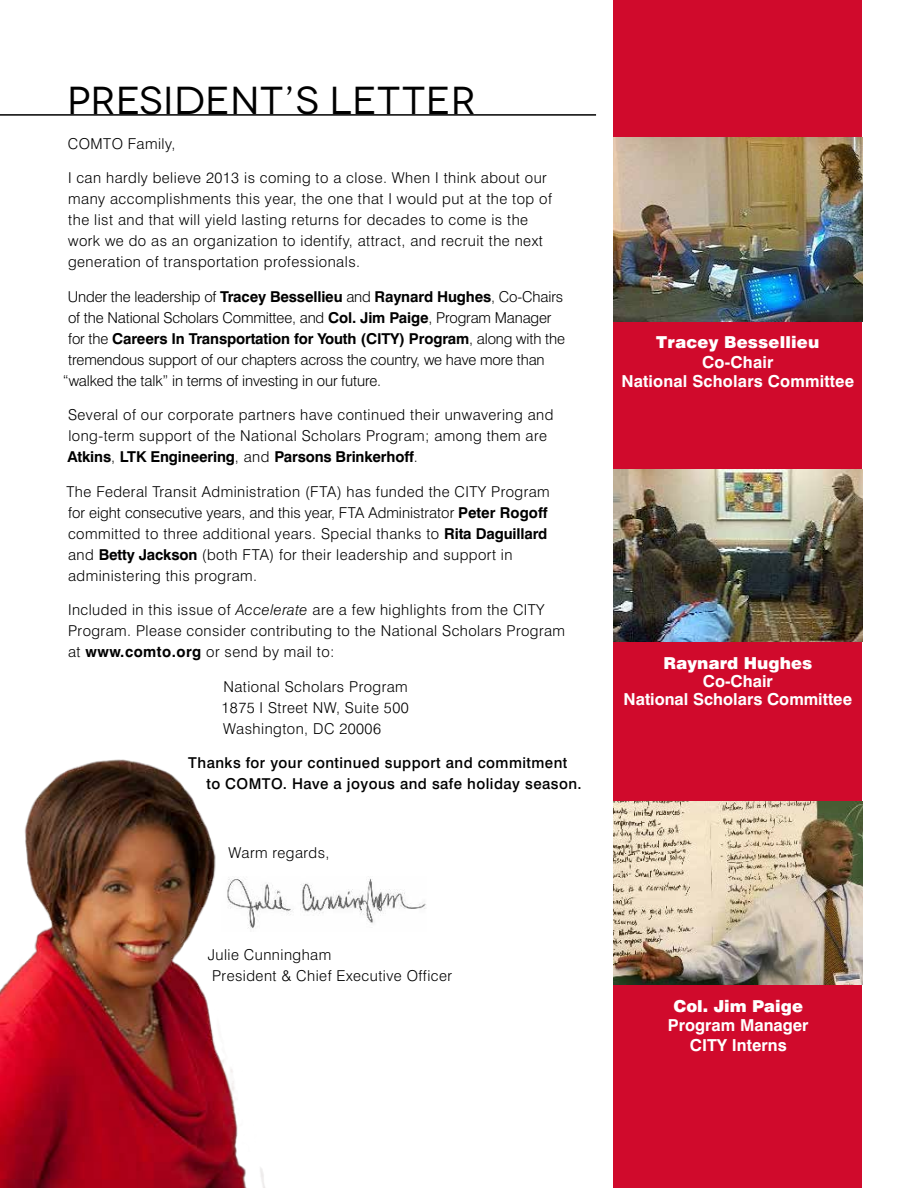
<style>
.page{position:relative;width:918px;height:1188px;background:#fff}
.page>*{position:absolute;margin:0;border:0;box-sizing:border-box;transform-origin:0 0}
.t1{font:39px "Novecentowide";letter-spacing:.01em;color:#000}
.t2{font:700 16.5px/19.5px "Swiss 721 BT";color:#fff;text-align:center}
.t3{font:900 16.5px "Swiss 721 BT";color:#fff}
.t4{font:300 15px/21px "Swiss 721 BT";letter-spacing:.03em;color:#000}
.t5{font:300 15px "Swiss 721 BT";letter-spacing:-.01em;color:#000}
.t6{font:500 15px/21px "Swiss 721 BT";letter-spacing:.03em;color:#000}
.t7{font:700 15px "Swiss 721 BT";letter-spacing:-.01em;color:#000}
.s1{font-weight:700}
.s2{font-weight:300}
.s3{font-style:italic}
</style>
<div class="page">
<hr style="left:0;top:114px;width:596px;height:2px;background:#000">
<div style="left:614px;top:0;width:248px;height:1188px;background:#d00a2c"></div>
<img style="left:316px;top:878px;width:110px;height:45px">
<img style="left:0;top:759px;width:316px;height:429px">
<img style="left:614px;top:470px;width:248px;height:172px">
<img style="left:614px;top:137px;width:248px;height:185px">
<img style="left:614px;top:802px;width:248px;height:183px">
<h1 class="t1" style="left:67px;top:78px;width:410px">PRESIDENT’S LETTER</h1>
<p class="t4" style="left:68px;top:133px;width:109px">COMTO Family,</p>
<p class="t4" style="left:68px;top:167px;width:486px">I can hardly believe 2013 is coming to a close. When I think about our many accomplishments this year, the one that I would put at the top of the list and that will yield lasting returns for decades to come is the work we do as an organization to identify, attract, and recruit the next generation of transportation professionals.</p>
<p class="t5" style="left:68px;top:287px;width:497px">Under the leadership of <span class="s1">Tracey Bessellieu</span> and <span class="s1">Raynard Hughes</span>, Co-Chairs</p>
<p class="t5" style="left:68px;top:308px;width:485px">of the National Scholars Committee, and <span class="s1">Col. Jim Paige</span>, Program Manager</p>
<p class="t7" style="left:68px;top:329px;width:498px"><span class="s2">for the</span> Careers In Transportation for Youth (CITY) Program<span class="s2">, along with the</span></p>
<p class="t5" style="left:68px;top:350px;width:478px">tremendous support of our chapters across the country, we have more than</p>
<p class="t5" style="left:63px;top:371px;width:320px">“walked the talk” in terms of investing in our future.</p>
<p class="t4" style="left:67px;top:404px;width:488px">Several of our corporate partners have continued their unwavering and long-term support of the National Scholars Program; among them are<br><span class="s1">Atkins</span>, <span class="s1">LTK Engineering</span>, and <span class="s1">Parsons Brinkerhoff</span>.</p>
<p class="t4" style="left:67px;top:481px;width:485px">The Federal Transit Administration (FTA) has funded the CITY Program for eight consecutive years, and this year, FTA Administrator <span class="s1">Peter Rogoff </span>committed to three additional years. Special thanks to <span class="s1">Rita Daguillard </span>and <span class="s1">Betty Jackson</span> (both FTA) for their leadership and support in administering this program.</p>
<p class="t4" style="left:68px;top:599px;width:499px">Included in this issue of <span class="s3">Accelerate</span> are a few highlights from the CITY<br>Program. Please consider contributing to the National Scholars Program at <span class="s1">www.comto.org</span> or send by mail to:</p>
<p class="t4" style="left:221px;top:676px;width:189px;text-align:justify">National Scholars Program 1875 I Street NW, Suite 500<br>Washington, DC 20006</p>
<p class="t6" style="left:206px;top:752px;width:377px;text-indent:-18px">Thanks for your continued support and commitment to COMTO. Have a joyous and safe holiday season.</p>
<p class="t4" style="left:228px;top:842px;width:103px">Warm regards,</p>
<p class="t4" style="left:208px;top:944px;width:246px">Julie Cunningham<br>President &amp; Chief Executive Officer</p>
<p class="t3" style="left:656px;top:333px;width:165px">Tracey Bessellieu</p>
<p class="t2" style="left:621px;top:352px;width:234px">Co-Chair<br>National Scholars Committee</p>
<p class="t3" style="left:663px;top:653px;width:150px">Raynard Hughes</p>
<p class="t2" style="left:624px;top:672px;width:230px;line-height:18px">Co-Chair<br>National Scholars Committee</p>
<p class="t3" style="left:674px;top:996px;width:131px">Col. Jim Paige</p>
<p class="t2" style="left:668px;top:1015px;width:142px">Program Manager<br>CITY Interns</p>
</div>
